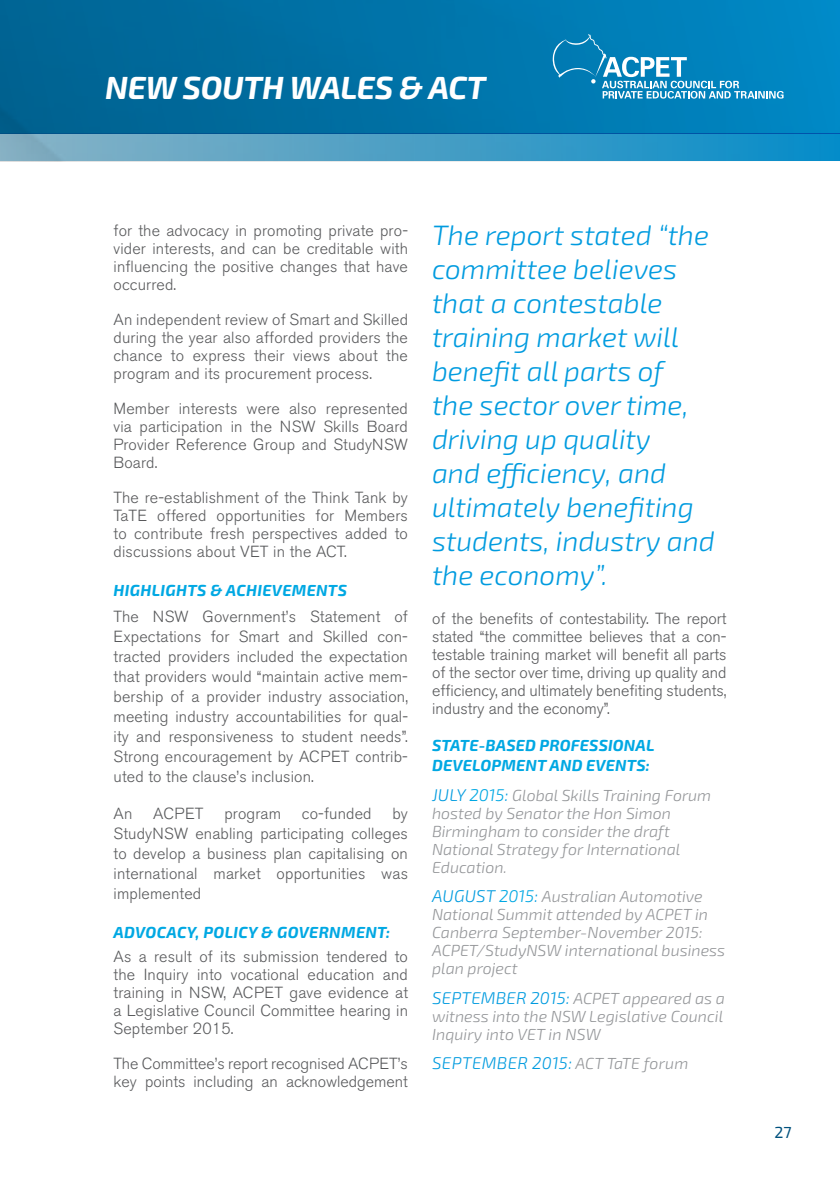
<style>
.page{position:relative;width:840px;height:1191px;background:#fff}
.page>*{position:absolute;margin:0;border:0;box-sizing:border-box;transform-origin:0 0}
.t1{font:italic 700 32px "Exo 2.0";letter-spacing:-.01em;color:#fff}
.t2{font:italic 300 28px/34px "Exo 2.0";color:#009bdf}
.t3{font:italic 300 17px "Exo 2.0";letter-spacing:.02em;color:#009bdf}
.t4{font:300 16px/18px "Akzidenz Grotesk BE";letter-spacing:.01em;color:#58595b;text-align:justify}
.t5{font:italic 300 16px/18px "Exo 2.0";color:#939598}
.t6{font:italic 700 16px/20px "Exo 2.0";letter-spacing:.01em;color:#00a8e3}
.t7{font:16px "Exo 2.0";color:#00517d}
.s1{font-size:17px;color:#009bdf}
.s2{font-size:17px;color:#00a8e3}
.s3{font-size:16px;color:#939598}
</style>
<div class="page">
<img style="left:0;top:0;width:839px;height:161px">
<svg style="left:552px;top:34px;width:231px;height:65px;background:#2291c3"></svg>
<h1 class="t1" style="left:105px;top:68px;width:382px">NEW SOUTH WALES &amp; ACT</h1>
<p class="t4" style="left:113px;top:222px;width:296px">for the advocacy in promoting private pro&shy;vider interests, and can be creditable with influencing the positive changes that have occurred.</p>
<p class="t4" style="left:113px;top:311px;width:296px">An independent review of Smart and Skilled during the year also afforded providers the chance to express their views about the program and its procurement process.</p>
<p class="t4" style="left:113px;top:400px;width:296px">Member interests were also represented via participation in the NSW Skills Board Provider Reference Group and StudyNSW Board.</p>
<p class="t4" style="left:113px;top:489px;width:296px">The re-establishment of the Think Tank by TaTE offered opportunities for Members to contribute fresh perspectives added to discussions about VET in the ACT.</p>
<p class="t6" style="left:113px;top:581px;width:235px">HIGHLIGHTS &amp; ACHIEVEMENTS</p>
<p class="t4" style="left:113px;top:606px;width:296px;line-height:20px">The NSW Government’s Statement of Expectations for Smart and Skilled con&shy;tracted providers included the expectation that providers would “maintain active mem&shy;bership of a provider industry association, meeting industry accountabilities for qual&shy;ity and responsiveness to student needs”.<br>Strong encouragement by ACPET contrib&shy;uted to the clause’s inclusion.</p>
<p class="t4" style="left:113px;top:804px;width:20px">An</p>
<p class="t4" style="left:153px;top:804px;width:52px">ACPET</p>
<p class="t4" style="left:224px;top:804px;width:58px">program</p>
<p class="t4" style="left:302px;top:804px;width:71px">co-funded</p>
<p class="t4" style="left:113px;top:803px;width:296px;line-height:20px;text-indent:279px">by StudyNSW enabling participating colleges to develop a business plan capitalising on international market opportunities was implemented</p>
<p class="t6" style="left:113px;top:922px;width:278px">ADVOCACY, POLICY &amp; GOVERNMENT:</p>
<p class="t4" style="left:113px;top:947px;width:296px">As a result of its submission tendered to the Inquiry into vocational education and training in NSW, ACPET gave evidence at a Legislative Council Committee hearing in September 2015.</p>
<p class="t4" style="left:113px;top:1054px;width:296px">The Committee’s report recognised ACPET’s key points including an acknowledgement</p>
<h2 class="t2" style="left:432px;top:219px;width:284px">The report stated “the committee believes that a contestable training market will benefit all parts of<br>the sector over time, driving up quality<br>and efficiency, and ultimately benefiting students, industry and the economy”.</h2>
<p class="t4" style="left:432px;top:610px;width:296px">of the benefits of contestability. The report stated “the committee believes that a con&shy;testable training market will benefit all parts of the sector over time, driving up quality and efficiency, and ultimately benefiting students, industry and the economy”.</p>
<p class="t6" style="left:432px;top:736px;width:224px">STATE-BASED PROFESSIONAL<br>DEVELOPMENT AND EVENTS:</p>
<p class="t5" style="left:432px;top:786px;width:281px"><span class="s1">JULY</span> <span class="s2">2015</span><span class="s1">:</span> Global Skills Training Forum hosted by Senator the Hon Simon<br>Birmingham to consider the draft<br>National Strategy for International<br>Education.</p>
<p class="t5" style="left:432px;top:888px;width:295px"><span class="s1">AUGUST</span> <span class="s2">2015</span><span class="s1">:</span> Australian Automotive<br>National Summit attended by ACPET in<br>Canberra September-November 2015:<br>ACPET/StudyNSW international business plan project</p>
<p class="t5" style="left:432px;top:989px;width:294px;text-align:justify"><span class="s1">SEPTEMBER 2015:</span> ACPET appeared as a witness into the NSW Legislative Council Inquiry into VET in NSW</p>
<p class="t3" style="left:432px;top:1053px;width:258px">SEPTEMBER 2015: <span class="s3">ACT TaTE forum</span></p>
<p class="t7" style="left:774px;top:1123px;width:19px">27</p>
</div>
